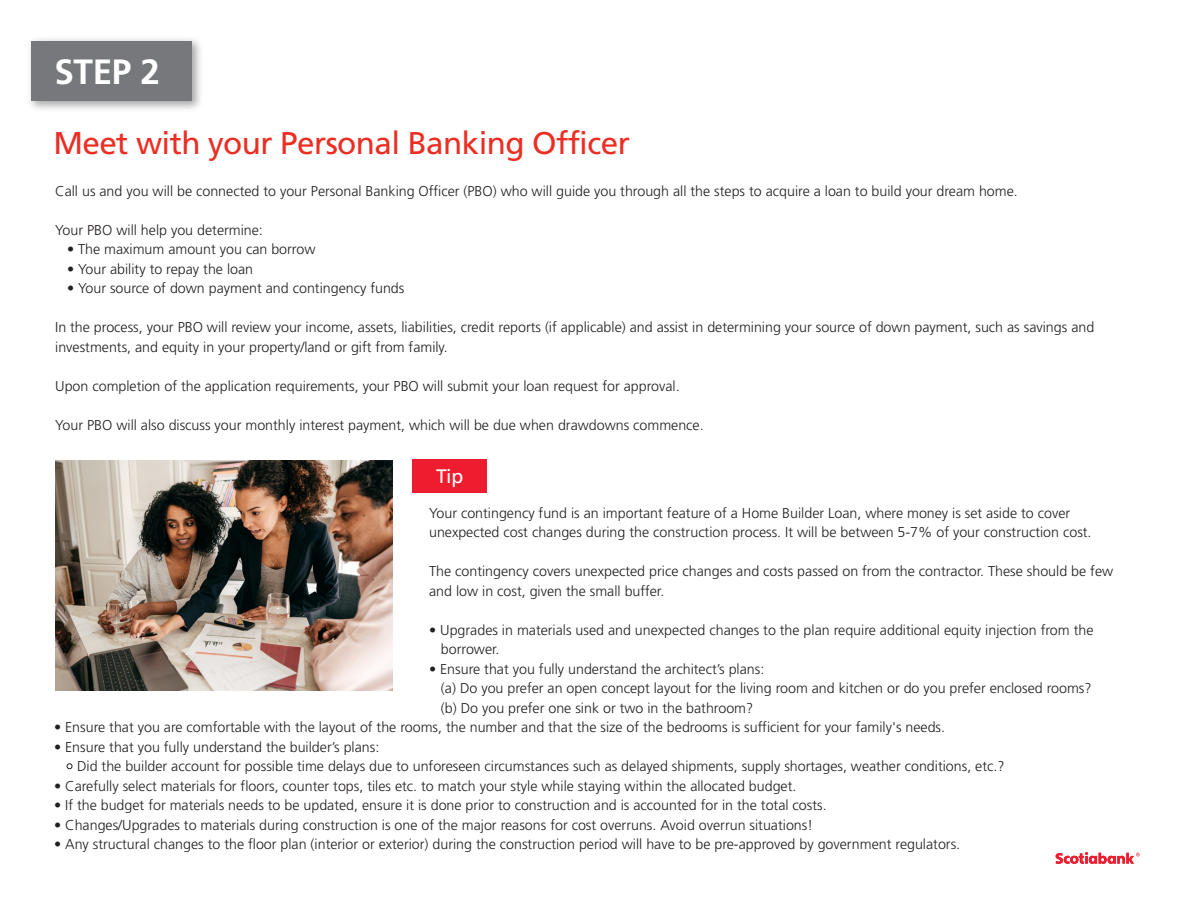
<style>
.page{position:relative;width:1188px;height:918px;background:#fff}
.page>*{position:absolute;margin:0;border:0;box-sizing:border-box;transform-origin:0 0}
.t1{font:700 35.1px "Frutiger";color:#fff}
.t2{font:31.5px "Frutiger";letter-spacing:-.02em;color:#eb2e23}
.t3{font:19.5px "Frutiger CE";color:#fff}
.t4{font:300 14.25px/19.5px "Frutiger";color:#231f20}
</style>
<div class="page">
<img style="left:30px;top:39px;width:170px;height:70px">
<div style="left:31px;top:41px;width:161px;height:59px;background:#77787b"></div>
<svg style="left:67px;top:763px;width:5px;height:6px"></svg>
<img style="left:55px;top:460px;width:338px;height:231px">
<svg style="left:1056px;top:852px;width:84px;height:12px"></svg>
<div style="left:412px;top:460px;width:74px;height:33px;background:#ed1c2e"></div>
<h1 class="t1" style="left:54px;top:51px;width:107px">STEP 2</h1>
<h2 class="t2" style="left:53px;top:125px;width:578px">Meet with your Personal Banking Officer</h2>
<p class="t4" style="left:55px;top:181px;width:964px">Call us and you will be connected to your Personal Banking Officer (PBO) who will guide you through all the steps to acquire a loan to build your dream home.</p>
<p class="t4" style="left:55px;top:220px;width:209px">Your PBO will help you determine:</p>
<p class="t4" style="left:67px;top:240px;width:250px">• The maximum amount you can borrow</p>
<p class="t4" style="left:67px;top:259px;width:188px">• Your ability to repay the loan</p>
<p class="t4" style="left:67px;top:279px;width:339px">• Your source of down payment and contingency funds</p>
<p class="t4" style="left:55px;top:318px;width:1041px">In the process, your PBO will review your income, assets, liabilities, credit reports (if applicable) and assist in determining your source of down payment, such as savings and investments, and equity in your property/land or gift from family.</p>
<p class="t4" style="left:55px;top:376px;width:626px">Upon completion of the application requirements, your PBO will submit your loan request for approval.</p>
<p class="t4" style="left:55px;top:415px;width:650px">Your PBO will also discuss your monthly interest payment, which will be due when drawdowns commence.</p>
<h3 class="t3" style="left:436px;top:465px;width:29px">Tip</h3>
<p class="t4" style="left:429px;top:503px;width:664px">Your contingency fund is an important feature of a Home Builder Loan, where money is set aside to cover unexpected cost changes during the construction process. It will be between 5-7% of your construction cost.</p>
<p class="t4" style="left:429px;top:562px;width:686px">The contingency covers unexpected price changes and costs passed on from the contractor. These should be few and low in cost, given the small buffer.</p>
<p class="t4" style="left:441px;top:620px;width:654px;text-indent:-12px">• Upgrades in materials used and unexpected changes to the plan require additional equity injection from the borrower.</p>
<p class="t4" style="left:441px;top:659px;width:652px;text-indent:-12px">• Ensure that you fully understand the architect’s plans:<br>(a) Do you prefer an open concept layout for the living room and kitchen or do you prefer enclosed rooms? (b) Do you prefer one sink or two in the bathroom?</p>
<p class="t4" style="left:54px;top:717px;width:893px">• Ensure that you are comfortable with the layout of the rooms, the number and that the size of the bedrooms is sufficient for your family's needs.</p>
<p class="t4" style="left:77px;top:737px;width:929px;text-indent:-23px">• Ensure that you fully understand the builder’s plans:<br>Did the builder account for possible time delays due to unforeseen circumstances such as delayed shipments, supply shortages, weather conditions, etc.?</p>
<p class="t4" style="left:54px;top:776px;width:744px">• Carefully select materials for floors, counter tops, tiles etc. to match your style while staying within the allocated budget.</p>
<p class="t4" style="left:54px;top:796px;width:774px">• If the budget for materials needs to be updated, ensure it is done prior to construction and is accounted for in the total costs.</p>
<p class="t4" style="left:54px;top:815px;width:760px">• Changes/Upgrades to materials during construction is one of the major reasons for cost overruns. Avoid overrun situations!</p>
<p class="t4" style="left:54px;top:835px;width:908px">• Any structural changes to the floor plan (interior or exterior) during the construction period will have to be pre-approved by government regulators.</p>
</div>
